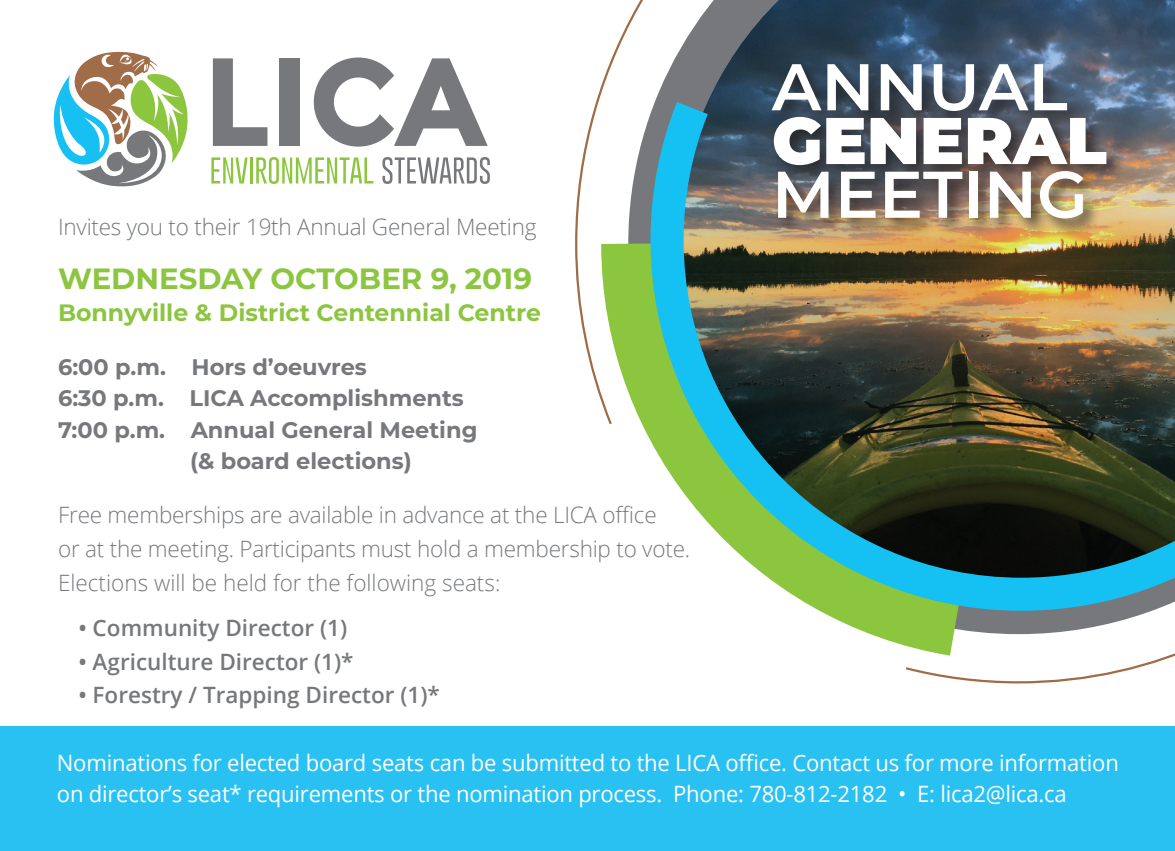
<style>
.page{position:relative;width:1175px;height:851px;background:#fff}
.page>*{position:absolute;margin:0;border:0;box-sizing:border-box;transform-origin:0 0}
.t1{font:600 65.92px "Montserrat";color:#fff}
.t2{font:900 65.92px "Montserrat";color:#fff}
.t3{font:700 29.25px "Montserrat";color:#8cc540}
.t4{font:700 23.62px "Montserrat";color:#8cc540}
.t5{font:300 22.5px/33.8px "Open Sans";letter-spacing:-.01em;color:#76787b}
.t6{font:22.5px/31.5px "Open Sans";letter-spacing:-.01em;color:#fff}
.t7{font:700 22.5px "Montserrat";color:#76787b}
.t8{font:600 22.5px "Open Sans";color:#76787b}
</style>
<div class="page">
<div style="left:0;top:727px;width:1174px;height:123px;background:#29c1f2"></div>
<svg style="left:853px;top:627px;width:172px;height:18px"></svg>
<svg style="left:575px;top:0;width:68px;height:425px"></svg>
<img style="left:676px;top:0;width:498px;height:65px">
<img style="left:634px;top:65px;width:540px;height:562px">
<svg style="left:903px;top:636px;width:271px;height:48px"></svg>
<div style="left:768px;top:60px;width:357px;height:177px;background:#231f20;opacity:.75"></div>
<svg style="left:211px;top:157px;width:36px;height:26px"></svg>
<hr style="left:250px;top:157px;width:2px;height:26px;background:#8bc63e">
<svg style="left:256px;top:157px;width:117px;height:27px"></svg>
<svg style="left:382px;top:157px;width:108px;height:27px"></svg>
<svg style="left:213px;top:58px;width:54px;height:88px"></svg>
<div style="left:279px;top:58px;width:20px;height:88px;background:#76787b"></div>
<svg style="left:314px;top:57px;width:174px;height:90px"></svg>
<svg style="left:53px;top:52px;width:135px;height:135px"></svg>
<p class="t5" style="left:58px;top:209px;width:480px">Invites you to their 19th Annual General Meeting</p>
<h2 class="t3" style="left:58px;top:257px;width:475px">Wednesday Octo ber 9, 2019</h2>
<p class="t4" style="left:58px;top:295px;width:484px">Bonnyville &amp; District Centennial Centre</p>
<p class="t7" style="left:58px;top:350px;width:310px">6:00 p.m. Hors d’oeuvres</p>
<p class="t7" style="left:58px;top:382px;width:407px">6:30 p.m. LICA Accomplishments</p>
<p class="t7" style="left:58px;top:413px;width:421px">7:00 p.m. Annual General Meeting</p>
<p class="t7" style="left:190px;top:445px;width:223px">(&amp; board elections)</p>
<p class="t5" style="left:58px;top:497px;width:633px">Free memberships are available in advance at the LICA office<br>or at the meeting. Participants must hold a membership to vote.<br>Elections will be held for the following seats:</p>
<p class="t8" style="left:78px;top:612px;width:270px">• Community Director (1)</p>
<p class="t8" style="left:78px;top:646px;width:277px">• Agriculture Director (1)*</p>
<p class="t8" style="left:78px;top:679px;width:363px">• Forestry / Trapping Director (1)*</p>
<h1 class="t1" style="left:772px;top:40px;width:297px">ANNUAL</h1>
<h1 class="t2" style="left:772px;top:91px;width:336px">GENERAL</h1>
<h1 class="t1" style="left:772px;top:148px;width:317px">MEETING</h1>
<p class="t6" style="left:57px;top:746px;width:1063px">Nominations for elected board seats can be submitted to the LICA office. Contact us for more information on director’s seat* requirements or the nomination process. Phone: 780-812-2182 • E: lica2@lica.ca</p>
</div>
